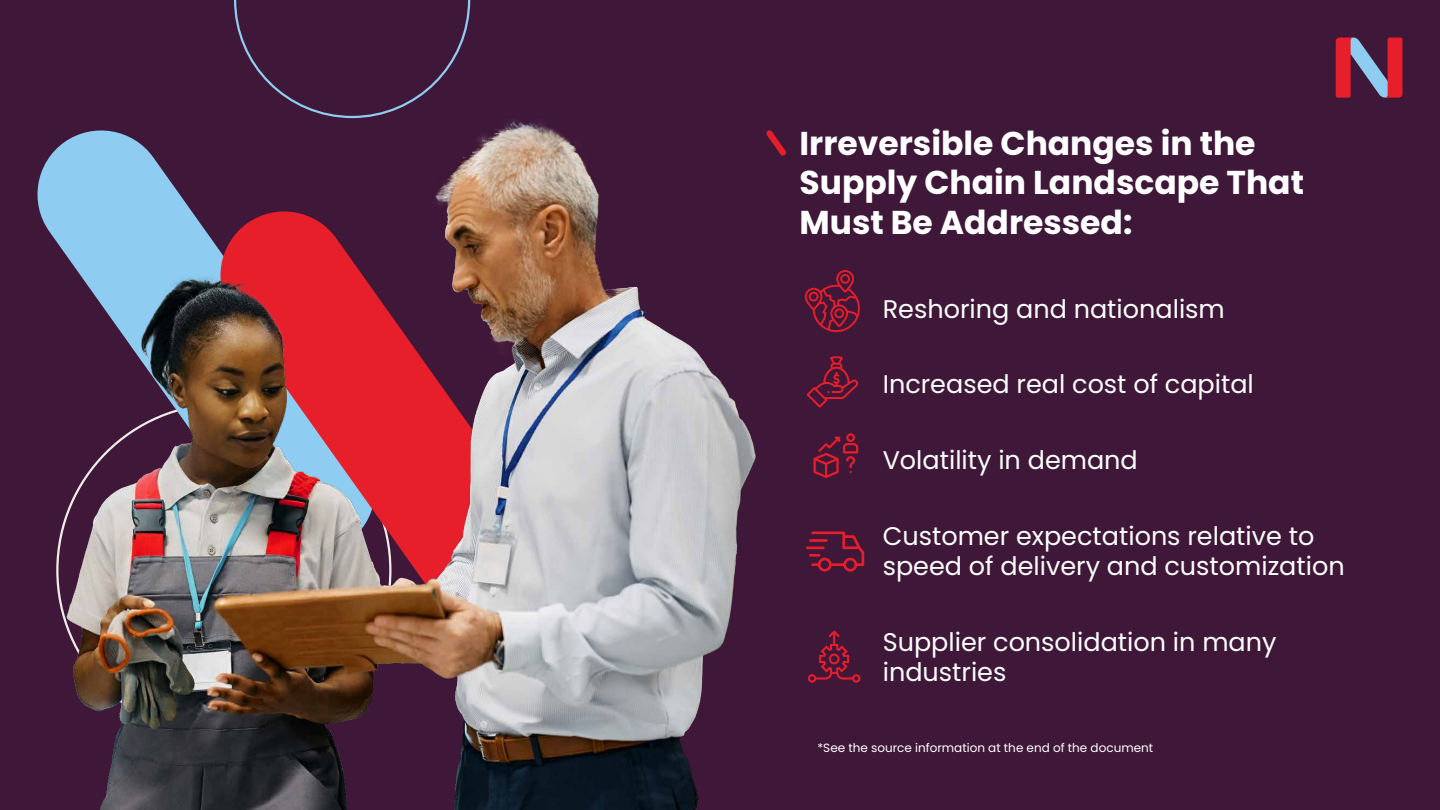
<style>
.page{position:relative;width:1440px;height:810px;background:#3f1739}
.page>*{position:absolute;margin:0;border:0;box-sizing:border-box;transform-origin:0 0}
.t1{font:700 33px/39.6px "Poppins";color:#fff}
.t2{font:25.5px/30.6px "Poppins";color:#fff}
.t3{font:12px "Poppins";color:#fff}
</style>
<div class="page">
<svg style="left:234px;top:0;width:236px;height:118px"></svg>
<img style="left:37px;top:121px;width:719px;height:689px">
<svg style="left:766px;top:131px;width:20px;height:25px"></svg>
<svg style="left:1336px;top:38px;width:67px;height:60px"></svg>
<svg style="left:805px;top:270px;width:55px;height:63px"></svg>
<svg style="left:807px;top:356px;width:51px;height:52px"></svg>
<svg style="left:813px;top:433px;width:46px;height:45px"></svg>
<svg style="left:811px;top:531px;width:54px;height:41px"></svg>
<div style="left:808px;top:553px;width:13px;height:4px;border:1px solid #3f1739;border-radius:2px"></div>
<div style="left:805px;top:546px;width:21px;height:4px;border:1px solid #3f1739;border-radius:2px"></div>
<hr style="left:809px;top:539px;width:19px;height:3px;background:#e51e2c;border-radius:2px">
<div style="left:808px;top:538px;width:21px;height:5px;border:1px solid #3f1739;border-radius:2px"></div>
<svg style="left:808px;top:630px;width:53px;height:53px"></svg>
<p class="t1" style="left:800px;top:123px;width:506px">Irreversible Changes in the<br>Supply Chain Landscape That<br>Must Be Addressed:</p>
<p class="t2" style="left:883px;top:294px;width:344px">Reshoring and nationalism</p>
<p class="t2" style="left:883px;top:369px;width:373px">Increased real cost of capital</p>
<p class="t2" style="left:883px;top:445px;width:257px">Volatility in demand</p>
<p class="t2" style="left:883px;top:520px;width:464px">Customer expectations relative to speed of delivery and customization</p>
<p class="t2" style="left:883px;top:627px;width:395px">Supplier consolidation in many industries</p>
<p class="t3" style="left:818px;top:741px;width:337px">*See the source information at the end of the document</p>
</div>
